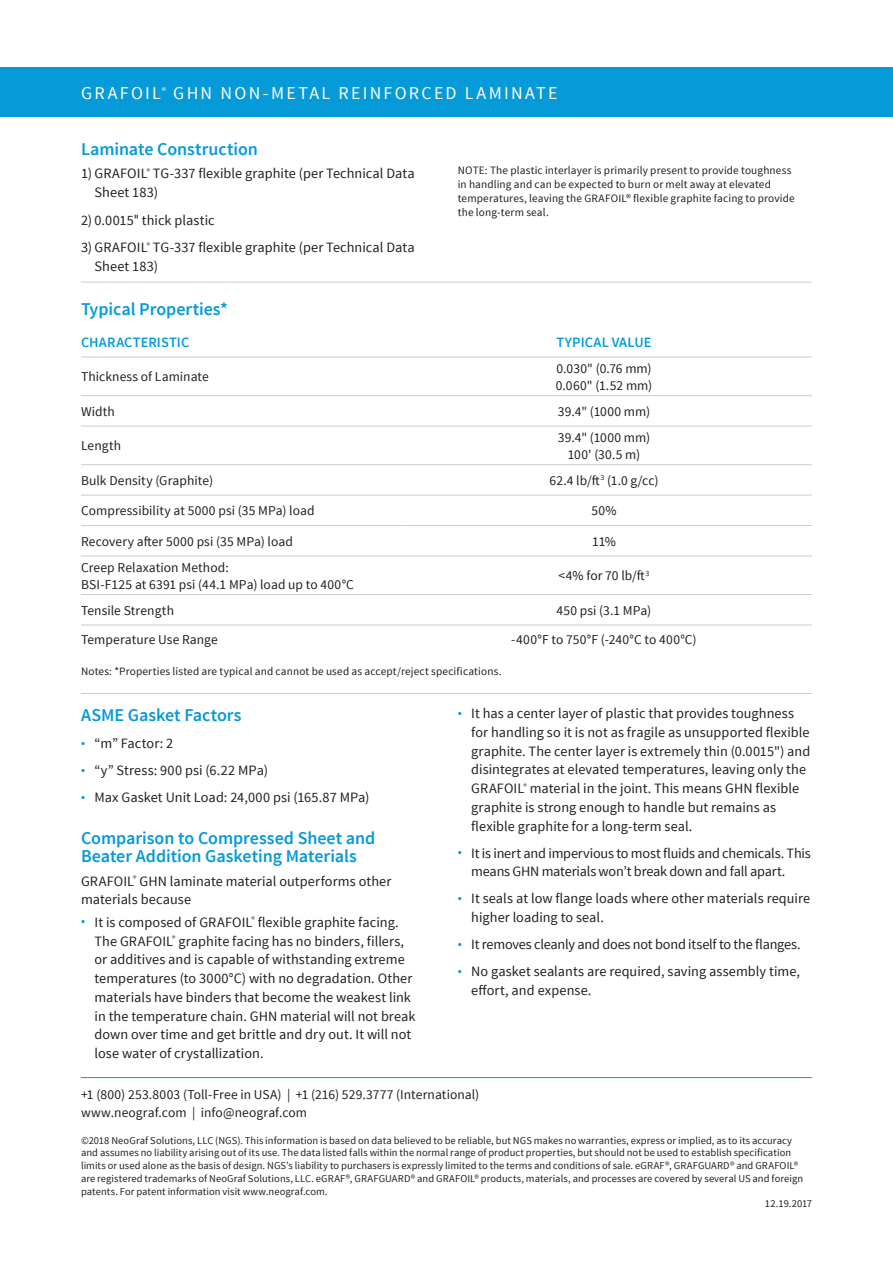
<style>
.page{position:relative;width:893px;height:1263px;background:#fff}
.page>*{position:absolute;margin:0;border:0;box-sizing:border-box;transform-origin:0 0}
.Headline{font:600 18px/18.8px "Source Sans Pro";letter-spacing:-.005em;color:#069ad9}
.Back_Page_Title{font:18px "Source Sans Pro";letter-spacing:.125em;color:#fff}
.Bullet{font:14.25px/18.8px "Source Sans Pro";letter-spacing:.005em;color:#231f20}
.Bullet-2{font:14.25px/18.8px "Source Sans Pro";letter-spacing:-.015em;color:#231f20}
.Body_Copy{font:14.25px/18.8px "Source Sans Pro";letter-spacing:.005em;color:#231f20}
.Chart_Catagories_X-A{font:600 14.25px "Source Sans Pro";letter-spacing:.005em;color:#069ad9}
.Chart_Body_Copy{font:13.5px/16.5px "Source Sans Pro";letter-spacing:.005em;color:#231f20}
.Body_Copy-2{font:13.5px "Source Sans Pro";letter-spacing:.005em;color:#231f20}
.Notes{font:11.25px/14.2px "Source Sans Pro";letter-spacing:.015em;color:#231f20}
.Footer{font:10.5px/12.8px "Source Sans Pro";letter-spacing:.005em;color:#231f20}
.s1{font-family:"Helvetica LT Std"}
.s2{font-size:13.5px;color:#069ad9}
</style>
<div class="page">
<div style="left:0;top:68px;width:893px;height:49px;background:#069ad9"></div>
<hr style="left:81px;top:357px;width:321px;height:1px;background:#c5ced3">
<hr style="left:81px;top:395px;width:321px;height:1px;background:#c5ced3">
<hr style="left:81px;top:426px;width:321px;height:1px;background:#c5ced3">
<hr style="left:81px;top:464px;width:321px;height:1px;background:#c5ced3">
<hr style="left:81px;top:495px;width:321px;height:1px;background:#c5ced3">
<hr style="left:81px;top:525px;width:321px;height:1px;background:#c5ced3">
<hr style="left:81px;top:555px;width:321px;height:1px;background:#c5ced3">
<hr style="left:81px;top:594px;width:321px;height:1px;background:#c5ced3">
<hr style="left:81px;top:625px;width:321px;height:1px;background:#c5ced3">
<hr style="left:402px;top:395px;width:410px;height:1px;background:#c5ced3">
<hr style="left:402px;top:426px;width:410px;height:1px;background:#c5ced3">
<hr style="left:402px;top:464px;width:410px;height:1px;background:#c5ced3">
<hr style="left:402px;top:495px;width:410px;height:1px;background:#c5ced3">
<hr style="left:402px;top:525px;width:410px;height:1px;background:#c5ced3">
<hr style="left:402px;top:555px;width:410px;height:1px;background:#c5ced3">
<hr style="left:402px;top:594px;width:410px;height:1px;background:#c5ced3">
<hr style="left:402px;top:625px;width:410px;height:1px;background:#c5ced3">
<hr style="left:402px;top:357px;width:410px;height:1px;background:#c5ced3">
<hr style="left:81px;top:1077px;width:731px;height:1px;background:#069ad9">
<hr style="left:81px;top:282px;width:731px;height:1px;background:#c5ced3">
<hr style="left:81px;top:693px;width:731px;height:1px;background:#c5ced3">
<p class="Back_Page_Title" style="left:81px;top:82px;width:478px">GRAFOIL<sup>®</sup> GHN NON-METAL REINFORCED LAMINATE</p>
<p class="Headline" style="left:81px;top:140px;width:179px">Laminate Construction</p>
<p class="Bullet" style="left:94px;top:164px;width:322px;text-indent:-14px">1) GRAFOIL<sup>®</sup> TG-337 flexible graphite (per Technical Data<br>Sheet 183)</p>
<p class="Bullet" style="left:81px;top:211px;width:135px">2) 0.0015<span class="s1">"</span> thick plastic</p>
<p class="Bullet" style="left:94px;top:239px;width:322px;text-indent:-14px">3) GRAFOIL<sup>®</sup> TG-337 flexible graphite (per Technical Data<br>Sheet 183)</p>
<p class="Notes" style="left:458px;top:163px;width:339px">NOTE: The plastic interlayer is primarily present to provide toughness in handling and can be expected to burn or melt away at elevated temperatures, leaving the GRAFOIL® flexible graphite facing to provide the long-term seal.</p>
<p class="Headline" style="left:81px;top:300px;width:149px">Typical Properties*</p>
<p class="Chart_Catagories_X-A" style="left:81px;top:333px;width:110px">CHARACTERISTIC</p>
<p class="Chart_Catagories_X-A" style="left:556px;top:333px;width:97px">TYPICAL VALUE</p>
<p class="Chart_Body_Copy" style="left:81px;top:369px;width:129px">Thickness of Laminate</p>
<p class="Chart_Body_Copy" style="left:556px;top:361px;width:97px">0.030" (0.76 mm)</p>
<p class="Chart_Body_Copy" style="left:556px;top:377px;width:98px">0.060" (1.52 mm)</p>
<p class="Chart_Body_Copy" style="left:81px;top:403px;width:35px">Width</p>
<p class="Chart_Body_Copy" style="left:558px;top:403px;width:94px">39.4" (1000 mm)</p>
<p class="Chart_Body_Copy" style="left:81px;top:438px;width:42px">Length</p>
<p class="Chart_Body_Copy" style="left:558px;top:430px;width:94px">39.4" (1000 mm)</p>
<p class="Chart_Body_Copy" style="left:568px;top:446px;width:74px">100' (30.5 m)</p>
<p class="Chart_Body_Copy" style="left:81px;top:472px;width:134px">Bulk Density (Graphite)</p>
<p class="Chart_Body_Copy" style="left:549px;top:472px;width:111px">62.4 lb/ft<sup>3</sup> (1.0 g/cc)</p>
<p class="Chart_Body_Copy" style="left:81px;top:503px;width:235px">Compressibility at 5000 psi (35 MPa) load</p>
<p class="Chart_Body_Copy" style="left:591px;top:503px;width:27px">50%</p>
<p class="Chart_Body_Copy" style="left:81px;top:533px;width:213px">Recovery after 5000 psi (35 MPa) load</p>
<p class="Chart_Body_Copy" style="left:592px;top:533px;width:25px">11%</p>
<p class="Chart_Body_Copy" style="left:81px;top:559px;width:274px">Creep Relaxation Method:<br>BSI-F125 at 6391 psi (44.1 MPa) load up to 400°C</p>
<p class="Chart_Body_Copy" style="left:559px;top:568px;width:92px">&lt;4% for 70 lb/ft<sup>3</sup></p>
<p class="Chart_Body_Copy" style="left:81px;top:602px;width:94px">Tensile Strength</p>
<p class="Chart_Body_Copy" style="left:557px;top:602px;width:96px">450 psi (3.1 MPa)</p>
<p class="Chart_Body_Copy" style="left:81px;top:632px;width:138px">Temperature Use Range</p>
<p class="Chart_Body_Copy" style="left:511px;top:632px;width:187px">-400°F to 750°F (-240°C to 400°C)</p>
<p class="Notes" style="left:81px;top:664px;width:422px">Notes: *Properties listed are typical and cannot be used as accept/reject specifications.</p>
<p class="Headline" style="left:81px;top:706px;width:162px">ASME Gasket Factors</p>
<p class="Bullet" style="left:81px;top:734px;width:94px"><span class="s2">•</span> “m” Factor: 2</p>
<p class="Bullet" style="left:81px;top:761px;width:189px"><span class="s2">•</span> “y” Stress: 900 psi (6.22 MPa)</p>
<p class="Bullet" style="left:81px;top:788px;width:290px"><span class="s2">•</span> Max Gasket Unit Load: 24,000 psi (165.87 MPa)</p>
<p class="Headline" style="left:81px;top:829px;width:296px">Comparison to Compressed Sheet and<br>Beater Addition Gasketing Materials</p>
<p class="Body_Copy" style="left:81px;top:872px;width:312px">GRAFOIL<sup>®</sup> GHN laminate material outperforms other materials because</p>
<p class="Bullet" style="left:94px;top:913px;width:322px;text-indent:-14px"><span class="s2">•</span> It is composed of GRAFOIL<sup>®</sup> flexible graphite facing.<br>The GRAFOIL<sup>®</sup> graphite facing has no binders, fillers, or additives and is capable of withstanding extreme temperatures (to 3000°C) with no degradation. Other materials have binders that become the weakest link in the temperature chain. GHN material will not break down over time and get brittle and dry out. It will not lose water of crystallization.</p>
<p class="Bullet" style="left:471px;top:704px;width:341px;text-indent:-14px"><span class="s2">•</span> It has a center layer of plastic that provides toughness for handling so it is not as fragile as unsupported flexible graphite. The center layer is extremely thin (0.0015") and disintegrates at elevated temperatures, leaving only the GRAFOIL<sup>®</sup> material in the joint. This means GHN flexible graphite is strong enough to handle but remains as flexible graphite for a long-term seal.</p>
<p class="Bullet-2" style="left:471px;top:844px;width:341px;text-indent:-14px"><span class="s2">•</span> It is inert and impervious to most fluids and chemicals. This means GHN materials won’t break down and fall apart.</p>
<p class="Bullet" style="left:471px;top:889px;width:340px;text-indent:-14px"><span class="s2">•</span> It seals at low flange loads where other materials require higher loading to seal.</p>
<p class="Bullet-2" style="left:458px;top:935px;width:344px"><span class="s2">•</span> It removes cleanly and does not bond itself to the flanges.</p>
<p class="Bullet" style="left:471px;top:962px;width:330px;text-indent:-14px"><span class="s2">•</span> No gasket sealants are required, saving assembly time, effort, and expense.</p>
<p class="Body_Copy-2" style="left:81px;top:1086px;width:400px">+1 (800) 253.8003 (Toll-Free in USA) | +1 (216) 529.3777 (International)</p>
<p class="Body_Copy-2" style="left:81px;top:1104px;width:228px">www.neograf.com | info@neograf.com</p>
<p class="Footer" style="left:81px;top:1134px;width:724px">©2018 NeoGraf Solutions, LLC (NGS). This information is based on data believed to be reliable, but NGS makes no warranties, express or implied, as to its accuracy and assumes no liability arising out of its use. The data listed falls within the normal range of product properties, but should not be used to establish specification limits or used alone as the basis of design. NGS’s liability to purchasers is expressly limited to the terms and conditions of sale. eGRAF®, GRAFGUARD® and GRAFOIL® are registered trademarks of NeoGraf Solutions, LLC. eGRAF®, GRAFGUARD® and GRAFOIL® products, materials, and processes are covered by several US and foreign patents. For patent information visit www.neograf.com.</p>
<p class="Footer" style="left:765px;top:1198px;width:49px">12.19.2017</p>
</div>
